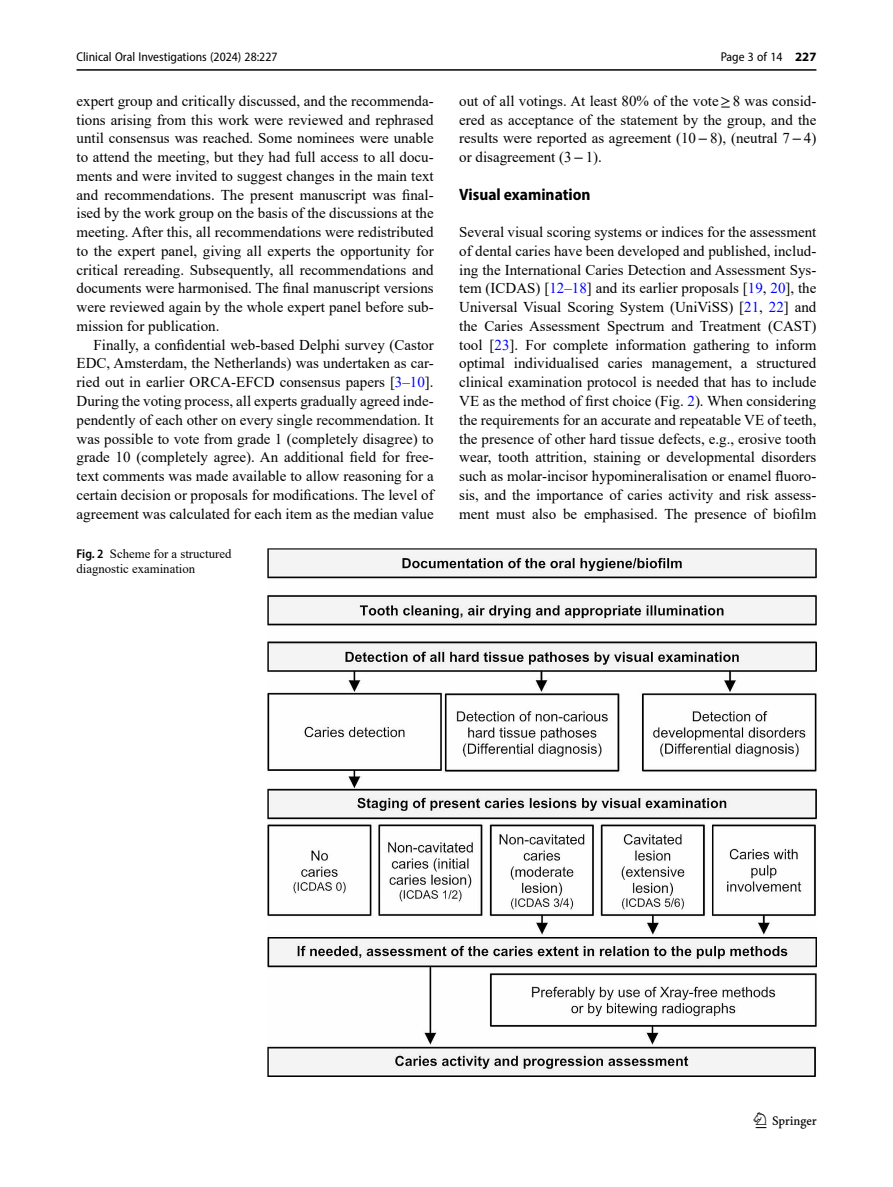
<style>
.page{position:relative;width:893px;height:1187px;background:#fff}
.page>*{position:absolute;margin:0;border:0;box-sizing:border-box;transform-origin:0 0}
.t1{font:22.5px "Springnew";color:#000}
.Head_2{font:700 semi-condensed 16.5px "Myriad Pro";color:#000}
.Body_Text_Indent{font:15px/18.8px "Times New Roman";color:#000;text-align:justify}
.Body_Text{font:15px/18.8px "Times New Roman";color:#000;text-align:justify}
.t2{font:semi-condensed 12.75px "Myriad Pro";color:#000}
.Figure_Caption_Side{font:12.75px/15px "Times New Roman";color:#000}
.s1{color:#00f}
.s2{font-family:"Myriad Pro";font-weight:600;font-stretch:semi-condensed}
.s3{font-weight:700;font-stretch:normal}
.s4{font-family:"STIX"}
</style>
<div class="page">
<hr style="left:77px;top:69px;width:739px;height:2px;background:#000">
<img style="left:268px;top:548px;width:548px;height:528px">
<p class="t2" style="left:77px;top:49px;width:202px">Clinical Oral Investigations (2024) 28:227</p>
<p class="Body_Text_Indent" style="left:77px;top:91px;width:359px">expert group and critically discussed, and the recommenda&shy;tions arising from this work were reviewed and rephrased until consensus was reached. Some nominees were unable to attend the meeting, but they had full access to all docu&shy;ments and were invited to suggest changes in the main text and recommendations. The present manuscript was final&shy;ised by the work group on the basis of the discussions at the meeting. After this, all recommendations were redistributed to the expert panel, giving all experts the opportunity for critical rereading. Subsequently, all recommendations and documents were harmonised. The final manuscript versions were reviewed again by the whole expert panel before sub&shy;mission for publication.</p>
<p class="Body_Text_Indent" style="left:77px;top:335px;width:359px;text-indent:17px">Finally, a confidential web-based Delphi survey (Castor EDC, Amsterdam, the Netherlands) was undertaken as car&shy;ried out in earlier ORCA-EFCD consensus papers [<span class="s1">3</span>–<span class="s1">10</span>].<br>During the voting process, all experts gradually agreed inde&shy;pendently of each other on every single recommendation. It was possible to vote from grade 1 (completely disagree) to grade 10 (completely agree). An additional field for free&shy;text comments was made available to allow reasoning for a certain decision or proposals for modifications. The level of agreement was calculated for each item as the median value</p>
<p class="Figure_Caption_Side" style="left:77px;top:545px;width:156px"><span class="s2">Fig. 2</span> Scheme for a structured diagnostic examination</p>
<p class="t2" style="left:721px;top:49px;width:97px">Page 3 of 14 <span class="s3">227</span></p>
<p class="Body_Text_Indent" style="left:459px;top:91px;width:359px">out of all votings. At least 80% of the vote<span class="s4">≥</span>8 was consid&shy;ered as acceptance of the statement by the group, and the results were reported as agreement (10<span class="s4">−</span>8), (neutral 7<span class="s4">−</span>4) or disagreement (3<span class="s4">−</span>1).</p>
<p class="Head_2" style="left:459px;top:183px;width:133px">Visual examination</p>
<p class="Body_Text" style="left:459px;top:222px;width:359px">Several visual scoring systems or indices for the assessment of dental caries have been developed and published, includ&shy;ing the International Caries Detection and Assessment Sys&shy;tem (ICDAS) [<span class="s1">12</span>–<span class="s1">18</span>] and its earlier proposals [<span class="s1">19</span>, <span class="s1">20</span>], the Universal Visual Scoring System (UniViSS) [<span class="s1">21</span>, <span class="s1">22</span>] and the Caries Assessment Spectrum and Treatment (CAST) tool [<span class="s1">23</span>]. For complete information gathering to inform optimal individualised caries management, a structured clinical examination protocol is needed that has to include VE as the method of first choice (Fig. <span class="s1">2</span>). When considering the requirements for an accurate and repeatable VE of teeth, the presence of other hard tissue defects, e.g., erosive tooth wear, tooth attrition, staining or developmental disorders such as molar-incisor hypomineralisation or enamel fluoro&shy;sis, and the importance of caries activity and risk assess&shy;ment must also be emphasised. The presence of biofilm</p>
<h1 class="t1" style="left:756px;top:1107px;width:63px">1 3</h1>
</div>
